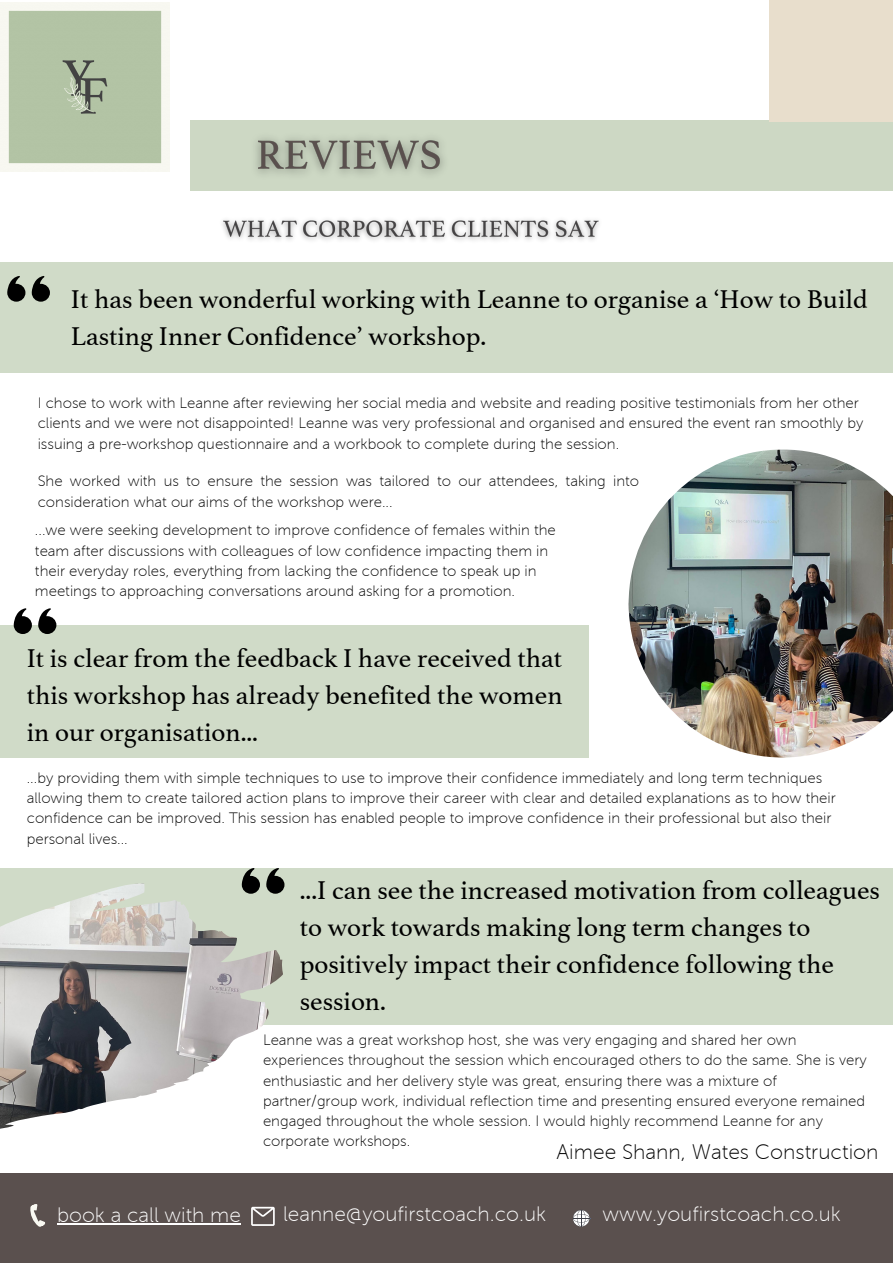
<style>
.page{position:relative;width:893px;height:1264px;background:#fff}
.page>*{position:absolute;margin:0;border:0;box-sizing:border-box;transform-origin:0 0}
.t1{font:27px/37px "Athelas";color:#000}
.t2{font:21px "Museo Sans 100";color:#000}
.t3{font:20.85px "Museo Sans 100";color:#fff}
.t4{font:15px/20.2px "Museo Sans 100";color:#000}
</style>
<div class="page">
<div style="left:190px;top:120px;width:702px;height:70px;background:#cdd8c4"></div>
<div style="left:769px;top:0;width:123px;height:121px;background:#e8decc"></div>
<div style="left:0;top:1173px;width:892px;height:89px;background:#5a504e"></div>
<svg style="left:251px;top:1206px;width:24px;height:19px"></svg>
<svg style="left:573px;top:1210px;width:16px;height:16px"></svg>
<div style="left:0;top:263px;width:892px;height:110px;background:#d0dbc8"></div>
<svg style="left:7px;top:276px;width:18px;height:26px"></svg>
<svg style="left:32px;top:276px;width:18px;height:26px"></svg>
<div style="left:0;top:624px;width:588px;height:133px;background:#d0dbc8"></div>
<img style="left:628px;top:449px;width:264px;height:308px">
<svg style="left:14px;top:608px;width:18px;height:26px"></svg>
<svg style="left:38px;top:608px;width:18px;height:26px"></svg>
<div style="left:0;top:867px;width:892px;height:157px;background:#d0dbc8"></div>
<img style="left:0;top:883px;width:283px;height:246px">
<img style="left:242px;top:138px;width:216px;height:53px">
<img style="left:222px;top:219px;width:377px;height:22px">
<svg style="left:242px;top:867px;width:18px;height:26px"></svg>
<svg style="left:266px;top:867px;width:18px;height:26px"></svg>
<img style="left:0;top:2px;width:170px;height:170px">
<svg style="left:30px;top:1204px;width:16px;height:23px"></svg>
<hr style="left:57px;top:1223px;width:184px;height:1px;background:#fff">
<h1 class="t1" style="left:71px;top:281px;width:798px">It has been wonderful working with Leanne to organise a ‘How to Build<br>Lasting Inner Confidence’ workshop.</h1>
<p class="t4" style="left:38px;top:393px;width:827px">I chose to work with Leanne after reviewing her social media and website and reading positive testimonials from her other clients and we were not disappointed! Leanne was very professional and organised and ensured the event ran smoothly by issuing a pre-workshop questionnaire and a workbook to complete during the session.</p>
<p class="t4" style="left:38px;top:471px;width:603px">She worked with us to ensure the session was tailored to our attendees, taking into consideration what our aims of the workshop were...</p>
<p class="t4" style="left:35px;top:520px;width:522px">...we were seeking development to improve confidence of females within the team after discussions with colleagues of low confidence impacting them in their everyday roles, everything from lacking the confidence to speak up in meetings to approaching conversations around asking for a promotion.</p>
<h1 class="t1" style="left:27px;top:639px;width:537px;text-align:justify">It is clear from the feedback I have received that this workshop has already benefited the women in our organisation...</h1>
<p class="t4" style="left:27px;top:767px;width:810px">...by providing them with simple techniques to use to improve their confidence immediately and long term techniques allowing them to create tailored action plans to improve their career with clear and detailed explanations as to how their confidence can be improved. This session has enabled people to improve confidence in their professional but also their personal lives...</p>
<h1 class="t1" style="left:300px;top:871px;width:581px">...I can see the increased motivation from colleagues to work towards making long term changes to positively impact their confidence following the session.</h1>
<h3 class="t3" style="left:57px;top:1203px;width:185px">book a call with me</h3>
<p class="t4" style="left:263px;top:1030px;width:605px">Leanne was a great workshop host, she was very engaging and shared her own experiences throughout the session which encouraged others to do the same. She is very enthusiastic and her delivery style was great, ensuring there was a mixture of partner/group work, individual reflection time and presenting ensured everyone remained engaged throughout the whole session. I would highly recommend Leanne for any corporate workshops.</p>
<h2 class="t2" style="left:556px;top:1140px;width:323px">Aimee Shann, Wates Construction</h2>
<h3 class="t3" style="left:283px;top:1202px;width:264px">leanne@youfirstcoach.co.uk</h3>
<h3 class="t3" style="left:602px;top:1202px;width:240px">www.youfirstcoach.co.uk</h3>
</div>
